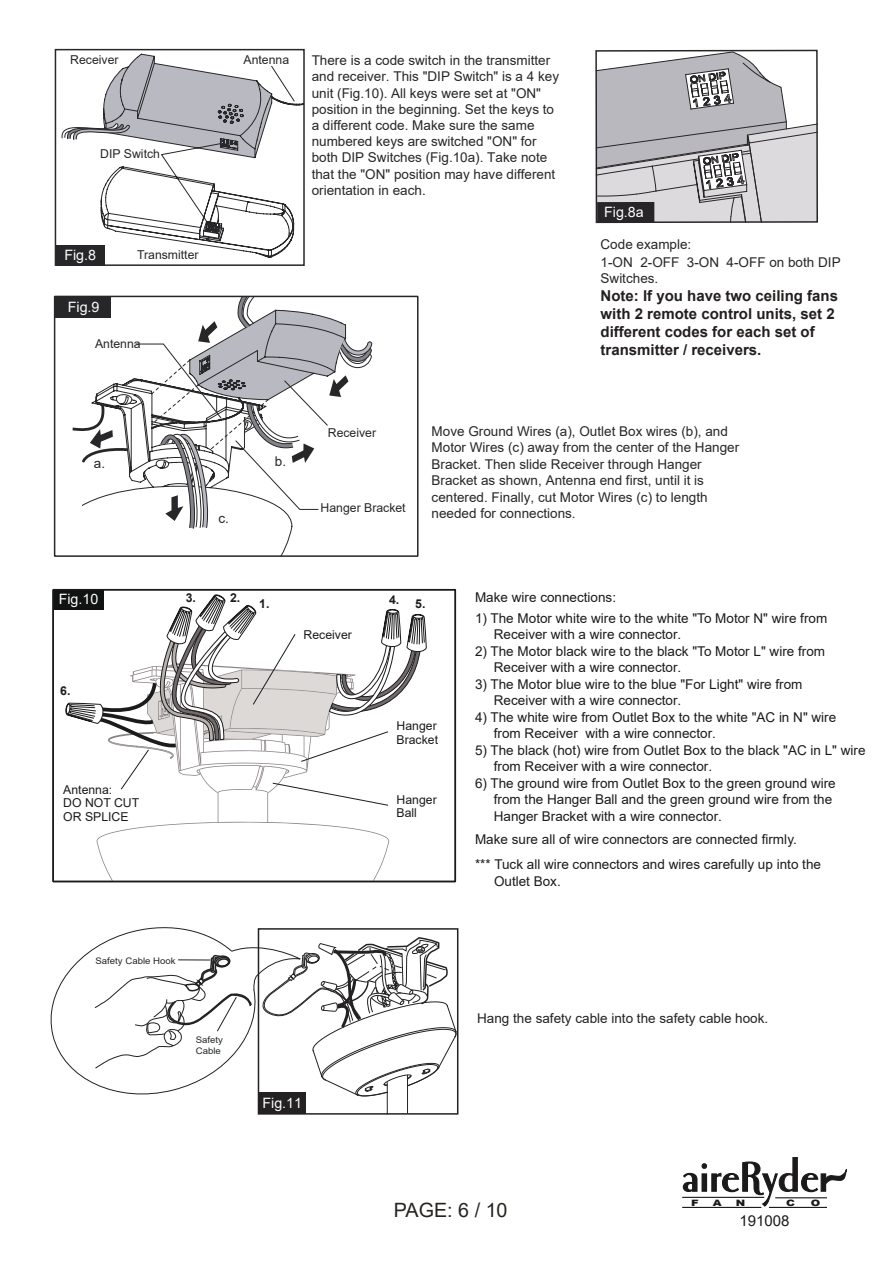
<style>
.page{position:relative;width:893px;height:1263px;background:#fff}
.page>*{position:absolute;margin:0;border:0;box-sizing:border-box;transform-origin:0 0}
.t1{font:19.65px "Arial";color:#25221f}
.t2{font:700 15px/18px "Arial";color:#241f1f}
.t3{font:15px "Arial";color:#1a1b1b}
.t4{font:14.25px "Arial";color:#fff}
.t5{font:13.5px/16.5px "Arial";color:#1b1b1c}
.t6{font:13.5px/16.2px "Arial";color:#272628}
.t7{font:13.5px "Arial";color:#232121}
.t8{font:12.3px "Arial";color:#272628}
.t9{font:12.3px/13.5px "Arial";color:#1b1b1c}
.t10{font:700 12.3px "Arial";color:#1b1b1c}
.t11{font:9px/10.8px "Arial";color:#242728;scale:1.07 1}
.t12{font:900 8.85px "Arial";color:#1a1a1b;scale:1.3 1}
</style>
<div class="page">
<div style="left:55px;top:297px;width:55px;height:20px;background:#272628"></div>
<svg style="left:69px;top:295px;width:304px;height:234px"></svg>
<div style="left:226px;top:279px;width:46px;height:17px;background:#fff"></div>
<div style="left:54px;top:296px;width:364px;height:261px;border:2px solid #272628"></div>
<svg style="left:595px;top:51px;width:223px;height:172px;background:#bdbbbf"></svg>
<div style="left:56px;top:245px;width:49px;height:20px;background:#272628"></div>
<div style="left:55px;top:49px;width:250px;height:217px;border:2px solid #272628"></div>
<svg style="left:61px;top:51px;width:243px;height:208px"></svg>
<svg style="left:50px;top:927px;width:406px;height:188px"></svg>
<div style="left:54px;top:590px;width:50px;height:20px;background:#111212"></div>
<div style="left:52px;top:589px;width:404px;height:293px;border:2px solid #1b1b1c"></div>
<svg style="left:65px;top:594px;width:362px;height:288px"></svg>
<svg style="left:682px;top:1157px;width:165px;height:51px"></svg>
<p class="t8" style="left:244px;top:51px;width:47px">Antenna</p>
<p class="t8" style="left:70px;top:52px;width:50px">Receiver</p>
<p class="t6" style="left:312px;top:52px;width:249px">There is a code switch in the transmitter and receiver. This "DIP Switch" is a 4 key unit (Fig.10). All keys were set at "ON" position in the beginning. Set the keys to a different code. Make sure the same numbered keys are switched "ON" for both DIP Switches (Fig.10a). Take note that the "ON" position may have different orientation in each.</p>
<p class="t8" style="left:100px;top:145px;width:61px">DIP Switch</p>
<p class="t4" style="left:64px;top:245px;width:33px">Fig.8</p>
<p class="t4" style="left:68px;top:297px;width:33px">Fig.9</p>
<p class="t8" style="left:137px;top:246px;width:63px">Transmitter</p>
<p class="t8" style="left:95px;top:336px;width:47px">Antenna</p>
<p class="t4" style="left:604px;top:202px;width:41px">Fig.8a</p>
<p class="t6" style="left:601px;top:235px;width:242px;line-height:18px">Code example:<br>1-ON 2-OFF 3-ON 4-OFF on both DIP</p>
<p class="t6" style="left:601px;top:270px;width:59px">Switches.</p>
<p class="t2" style="left:601px;top:287px;width:239px">Note: If you have two ceiling fans with 2 remote control units, set 2 different codes for each set of transmitter / receivers.</p>
<p class="t6" style="left:94px;top:455px;width:13px">a.</p>
<p class="t6" style="left:275px;top:453px;width:13px">b.</p>
<p class="t6" style="left:218px;top:510px;width:12px">c.</p>
<p class="t8" style="left:328px;top:424px;width:50px">Receiver</p>
<p class="t8" style="left:321px;top:500px;width:87px">Hanger Bracket</p>
<p class="t6" style="left:432px;top:423px;width:309px">Move Ground Wires (a), Outlet Box wires (b), and Motor Wires (c) away from the center of the Hanger Bracket. Then slide Receiver through Hanger Bracket as shown, Antenna end first, until it is centered. Finally, cut Motor Wires (c) to length needed for connections.</p>
<p class="t4" style="left:59px;top:590px;width:41px">Fig.10</p>
<p class="t10" style="left:60px;top:682px;width:12px">6.</p>
<p class="t9" style="left:63px;top:782px;width:77px">Antenna:<br>DO NOT CUT<br>OR SPLICE</p>
<p class="t10" style="left:186px;top:589px;width:12px">3.</p>
<p class="t10" style="left:230px;top:589px;width:12px">2.</p>
<p class="t10" style="left:259px;top:595px;width:12px">1.</p>
<p class="t10" style="left:389px;top:593px;width:38px">4. 5.</p>
<p class="t9" style="left:304px;top:628px;width:50px">Receiver</p>
<p class="t9" style="left:397px;top:719px;width:43px">Hanger<br>Bracket</p>
<p class="t9" style="left:397px;top:793px;width:42px">Hanger<br>Ball</p>
<p class="t11" style="left:96px;top:955px;width:76px">Safety Cable Hook</p>
<p class="t11" style="left:196px;top:1034px;width:27px">Safety<br>Cable</p>
<p class="t4" style="left:262px;top:1094px;width:41px">Fig.11</p>
<p class="t5" style="left:475px;top:589px;width:143px">Make wire connections:</p>
<p class="t5" style="left:494px;top:610px;width:335px;text-indent:-19px">1) The Motor white wire to the white "To Motor N" wire from<br>Receiver with a wire connector.</p>
<p class="t5" style="left:494px;top:643px;width:333px;text-indent:-19px">2) The Motor black wire to the black "To Motor L" wire from<br>Receiver with a wire connector.</p>
<p class="t5" style="left:494px;top:676px;width:310px;text-indent:-19px">3) The Motor blue wire to the blue "For Light" wire from<br>Receiver with a wire connector.</p>
<p class="t5" style="left:494px;top:709px;width:344px;text-indent:-19px">4) The white wire from Outlet Box to the white "AC in N" wire from Receiver with a wire connector.</p>
<p class="t5" style="left:494px;top:742px;width:373px;text-indent:-19px">5) The black (hot) wire from Outlet Box to the black "AC in L" wire from Receiver with a wire connector.</p>
<p class="t5" style="left:494px;top:775px;width:343px;text-indent:-19px">6) The ground wire from Outlet Box to the green ground wire from the Hanger Ball and the green ground wire from the<br>Hanger Bracket with a wire connector.</p>
<p class="t5" style="left:475px;top:826px;width:347px;line-height:25.2px">Make sure all of wire connectors are connected firmly.<br>*** Tuck all wire connectors and wires carefully up into the</p>
<p class="t5" style="left:494px;top:873px;width:68px">Outlet Box.</p>
<p class="t7" style="left:477px;top:1009px;width:293px">Hang the safety cable into the safety cable hook.</p>
<h1 class="t1" style="left:394px;top:1196px;width:115px">PAGE: 6 / 10</h1>
<p class="t12" style="left:691px;top:1196px;width:7px">F</p>
<p class="t12" style="left:713px;top:1196px;width:8px">A</p>
<p class="t12" style="left:736px;top:1196px;width:9px">N</p>
<p class="t12" style="left:786px;top:1196px;width:8px">C</p>
<p class="t12" style="left:811px;top:1196px;width:9px">O</p>
<p class="t3" style="left:739px;top:1210px;width:52px">191008</p>
</div>
